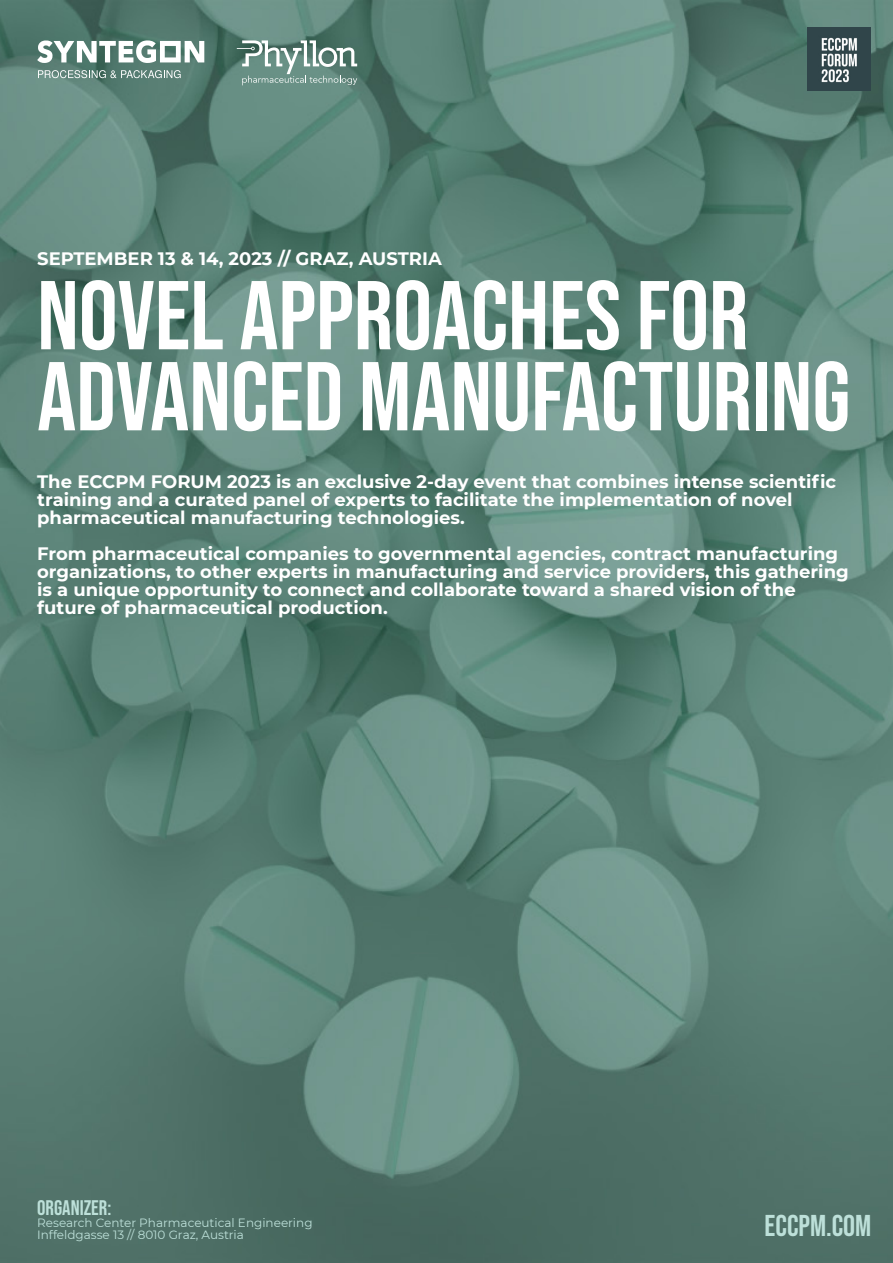
<style>
.page{position:relative;width:893px;height:1263px;background:#fff}
.page>*{position:absolute;margin:0;border:0;box-sizing:border-box;transform-origin:0 0}
.t1{font:97.5px/81px "Bebas Neue";color:#fff}
.t2{font:30px "Bebas Neue";color:#bde0d9}
.t3{font:21px "Bebas Neue";color:#bde0d9}
.t4{font:700 18px/18px "Montserrat";color:#fff}
.t5{font:12px/12px "Montserrat";color:#bde0d9}
</style>
<div class="page">
<img style="left:0;top:0;width:893px;height:1263px">
<img style="left:808px;top:28px;width:62px;height:63px">
<svg style="left:37px;top:40px;width:167px;height:23px"></svg>
<svg style="left:38px;top:70px;width:143px;height:8px"></svg>
<svg style="left:237px;top:40px;width:120px;height:45px;background:#7f9e95"></svg>
<p class="t4" style="left:37px;top:249px;width:406px">SEPTEMBER 13 &amp; 14, 2023 // GRAZ, AUSTRIA</p>
<h1 class="t1" style="left:37px;top:274px;width:815px">NOVEL APPROACHES FOR<br>ADVANCED MANUFACTURING</h1>
<p class="t4" style="left:37px;top:472px;width:800px">The ECCPM FORUM 2023 is an exclusive 2-day event that combines intense scientific training and a curated panel of experts to facilitate the implementation of novel pharmaceutical manufacturing technologies.</p>
<p class="t4" style="left:37px;top:544px;width:813px">From pharmaceutical companies to governmental agencies, contract manufacturing organizations, to other experts in manufacturing and service providers, this gathering is a unique opportunity to connect and collaborate toward a shared vision of the future of pharmaceutical production.</p>
<p class="t3" style="left:37px;top:1195px;width:76px">ORGANIZER:</p>
<p class="t5" style="left:37px;top:1216px;width:277px">Research Center Pharmaceutical Engineering<br>Inffeldgasse 13 // 8010 Graz, Austria</p>
<h2 class="t2" style="left:765px;top:1208px;width:108px">ECCPM.COM</h2>
</div>
